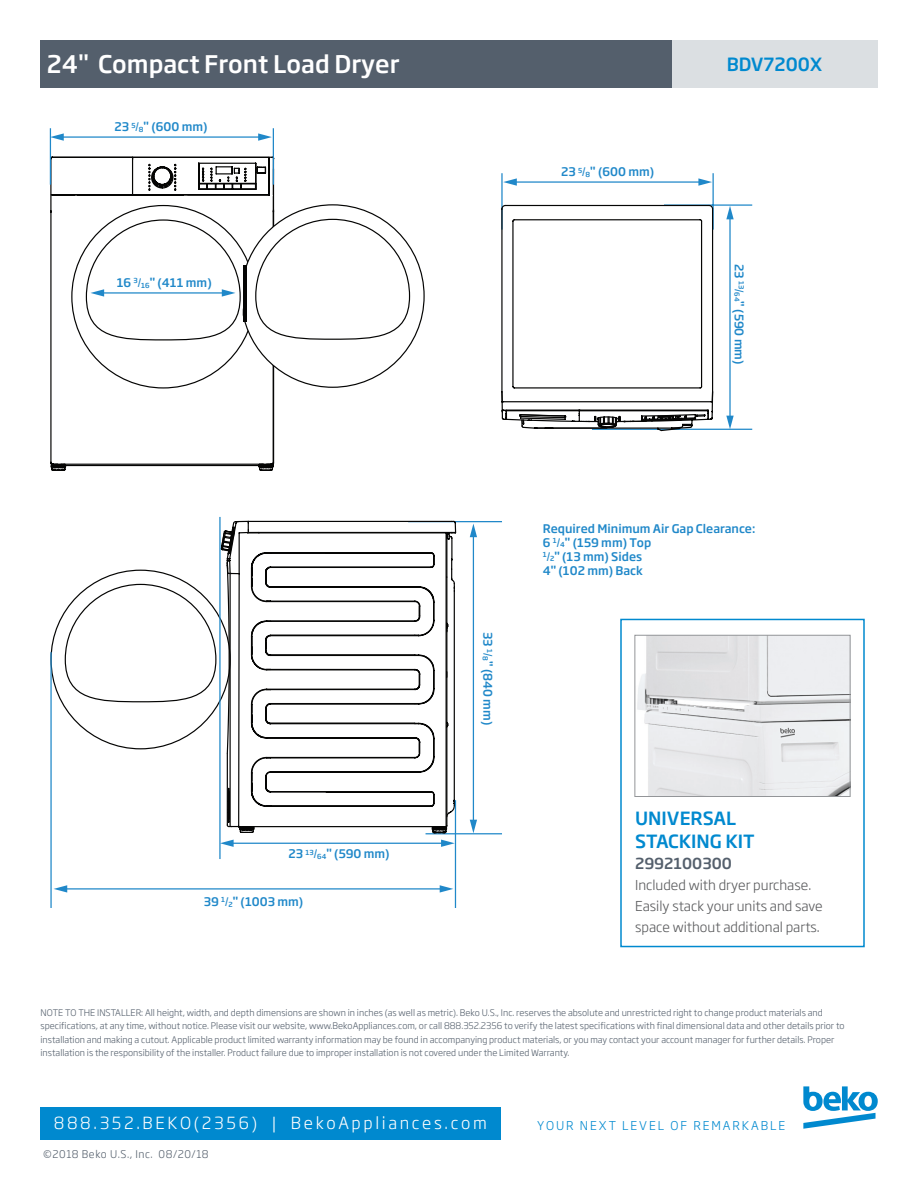
<style>
.page{position:relative;width:918px;height:1188px;background:#fff}
.page>*{position:absolute;margin:0;border:0;box-sizing:border-box;transform-origin:0 0}
.PRODUCT_-_short_desc{font:500 24px "Soho Gothic Pro";color:#fff}
.PRODUCT_-_model_numb{font:500 18px/23.4px "Soho Gothic Pro";color:#0089cf}
.t1{font:300 16.5px "Soho Gothic Pro";letter-spacing:.16em;color:#fff}
.PRODUCT_-_feature_ti{font:500 15px "Soho Gothic Pro";color:#545f6c}
.Square_Bulleted_list{font:300 13.5px/21px "Soho Gothic Pro";color:#57585a}
.t2{font:300 12px "Soho Gothic Pro";letter-spacing:.16em;color:#0089cf}
.t3{font:500 11.7px/14.1px "Soho Gothic Pro";color:#2088c9}
.t4{font:300 10.5px "Soho Gothic Pro";letter-spacing:.05em;color:#545f6c}
.PRODUCT_-_feature_de{font:300 9px/13.5px "Soho Gothic Pro";color:#545f6c}
.s1{font-style:italic}
.s2{font-size:6.9px}
.s3{font-family:"Helvetica";font-weight:700;font-size:12.75px}
.s4{font-family:"Helvetica";font-weight:700;font-size:12.9px}
</style>
<div class="page">
<div style="left:40px;top:1107px;width:461px;height:33px;background:#0089cf"></div>
<svg style="left:803px;top:1086px;width:75px;height:43px"></svg>
<div style="left:40px;top:40px;width:632px;height:48px;background:#545f6c"></div>
<div style="left:672px;top:40px;width:205px;height:48px;background:#dbdfe2"></div>
<hr style="left:729px;top:217px;width:2px;height:201px;background:#2088c9">
<svg style="left:726px;top:416px;width:8px;height:13px"></svg>
<svg style="left:726px;top:206px;width:8px;height:13px"></svg>
<hr style="left:665px;top:204px;width:87px;height:2px;background:#2088c9">
<hr style="left:593px;top:429px;width:159px;height:1px;background:#2088c9">
<hr style="left:501px;top:174px;width:2px;height:55px;background:#2088c9">
<hr style="left:713px;top:174px;width:1px;height:55px;background:#2088c9">
<svg style="left:50px;top:156px;width:225px;height:315px"></svg>
<svg style="left:52px;top:175px;width:662px;height:294px"></svg>
<svg style="left:71px;top:204px;width:643px;height:228px"></svg>
<svg style="left:64px;top:583px;width:153px;height:120px"></svg>
<hr style="left:473px;top:535px;width:1px;height:287px;background:#2088c9">
<svg style="left:470px;top:820px;width:7px;height:13px"></svg>
<svg style="left:470px;top:524px;width:7px;height:13px"></svg>
<hr style="left:409px;top:521px;width:92px;height:1px;background:#2088c9">
<hr style="left:426px;top:833px;width:75px;height:1px;background:#2088c9">
<svg style="left:220px;top:517px;width:237px;height:317px"></svg>
<svg style="left:250px;top:551px;width:185px;height:257px"></svg>
<hr style="left:50px;top:653px;width:2px;height:254px;background:#2088c9">
<hr style="left:455px;top:801px;width:1px;height:106px;background:#2088c9">
<hr style="left:65px;top:888px;width:377px;height:2px;background:#2088c9">
<svg style="left:440px;top:885px;width:13px;height:8px"></svg>
<svg style="left:54px;top:885px;width:13px;height:8px"></svg>
<hr style="left:231px;top:843px;width:213px;height:1px;background:#2088c9">
<svg style="left:441px;top:840px;width:14px;height:7px"></svg>
<svg style="left:221px;top:840px;width:13px;height:7px"></svg>
<hr style="left:219px;top:518px;width:2px;height:340px;background:#2088c9">
<svg style="left:241px;top:204px;width:184px;height:184px"></svg>
<hr style="left:243px;top:266px;width:4px;height:56px;background:#050504">
<hr style="left:50px;top:129px;width:1px;height:55px;background:#2088c9">
<hr style="left:273px;top:129px;width:1px;height:55px;background:#2088c9">
<hr style="left:61px;top:136px;width:200px;height:2px;background:#2088c9">
<svg style="left:258px;top:133px;width:14px;height:8px"></svg>
<svg style="left:51px;top:133px;width:13px;height:8px"></svg>
<hr style="left:102px;top:292px;width:122px;height:2px;background:#2088c9">
<svg style="left:222px;top:289px;width:13px;height:8px"></svg>
<svg style="left:90px;top:289px;width:14px;height:8px"></svg>
<img style="left:637px;top:637px;width:211px;height:158px">
<div style="left:634px;top:635px;width:216px;height:162px;border:1px solid #939598"></div>
<p class="PRODUCT_-_short_desc" style="left:47px;top:49px;width:354px">24 <span class="s1">”</span>Compact Front Load Dryer</p>
<p class="PRODUCT_-_model_numb" style="left:727px;top:52px;width:97px">BDV7200X</p>
<p class="t3" style="left:114px;top:120px;width:95px">23 <sup>5</sup>/<span class="s2">8</span><span class="s3">"</span> (600 mm)</p>
<p class="t3" style="left:117px;top:276px;width:96px">16 <sup>3</sup>/<span class="s2">16</span><span class="s3">"</span> (411 mm)</p>
<p class="t3" style="left:289px;top:847px;width:103px">23 <sup>13</sup>/<span class="s2">64</span><span class="s3">"</span> (590 mm)</p>
<p class="t3" style="left:204px;top:894px;width:101px">39 <sup>1</sup>/<span class="s2">2</span><span class="s3">"</span> (1003 mm)</p>
<p class="t3" style="left:561px;top:165px;width:95px">23 <sup>5</sup>/<span class="s2">8</span><span class="s3">"</span> (600 mm)</p>
<p class="t3" style="left:747px;top:264px;width:102px;rotate:90deg">23 <sup>13</sup>/<span class="s2">64</span><span class="s4">"</span> (590 mm)</p>
<p class="t3" style="left:495px;top:632px;width:95px;rotate:90deg">33 <sup>1</sup>/<span class="s2">8</span><span class="s4">"</span> (840 mm)</p>
<p class="t3" style="left:543px;top:521px;width:214px">Required Minimum Air Gap Clearance:<br>6 <sup>1</sup>/<span class="s2">4</span><span class="s3">"</span> (159 mm) Top<br><sup>1</sup>/<span class="s2">2</span><span class="s3">"</span> (13 mm) Sides<br>4<span class="s3">"</span> (102 mm) Back</p>
<p class="PRODUCT_-_model_numb" style="left:635px;top:806px;width:121px">UNIVERSAL<br>STACKING KIT</p>
<p class="PRODUCT_-_feature_ti" style="left:635px;top:854px;width:98px">2992100300</p>
<p class="Square_Bulleted_list" style="left:635px;top:875px;width:189px">Included with dryer purchase.<br>Easily stack your units and save space without additional parts.</p>
<p class="PRODUCT_-_feature_de" style="left:40px;top:1005px;width:806px">NOTE TO THE INSTALLER: All height, width, and depth dimensions are shown in inches (as well as metric). Beko U.S., Inc. reserves the absolute and unrestricted right to change product materials and specifications, at any time, without notice. Please visit our website, www.BekoAppliances.com, or call 888.352.2356 to verify the latest specifications with final dimensional data and other details prior to installation and making a cutout. Applicable product limited warranty information may be found in accompanying product materials, or you may contact your account manager for further details. Proper installation is the responsibility of the installer. Product failure due to improper installation is not covered under the Limited Warranty.</p>
<h3 class="t1" style="left:54px;top:1112px;width:435px">888.352.BEKO(2356) | BekoAppliances.com</h3>
<h3 class="t2" style="left:537px;top:1118px;width:250px">YOUR NEXT LEVEL OF REMARKABLE</h3>
<p class="t4" style="left:43px;top:1148px;width:167px">©2018 Beko U.S., Inc. 08/20/18</p>
</div>
